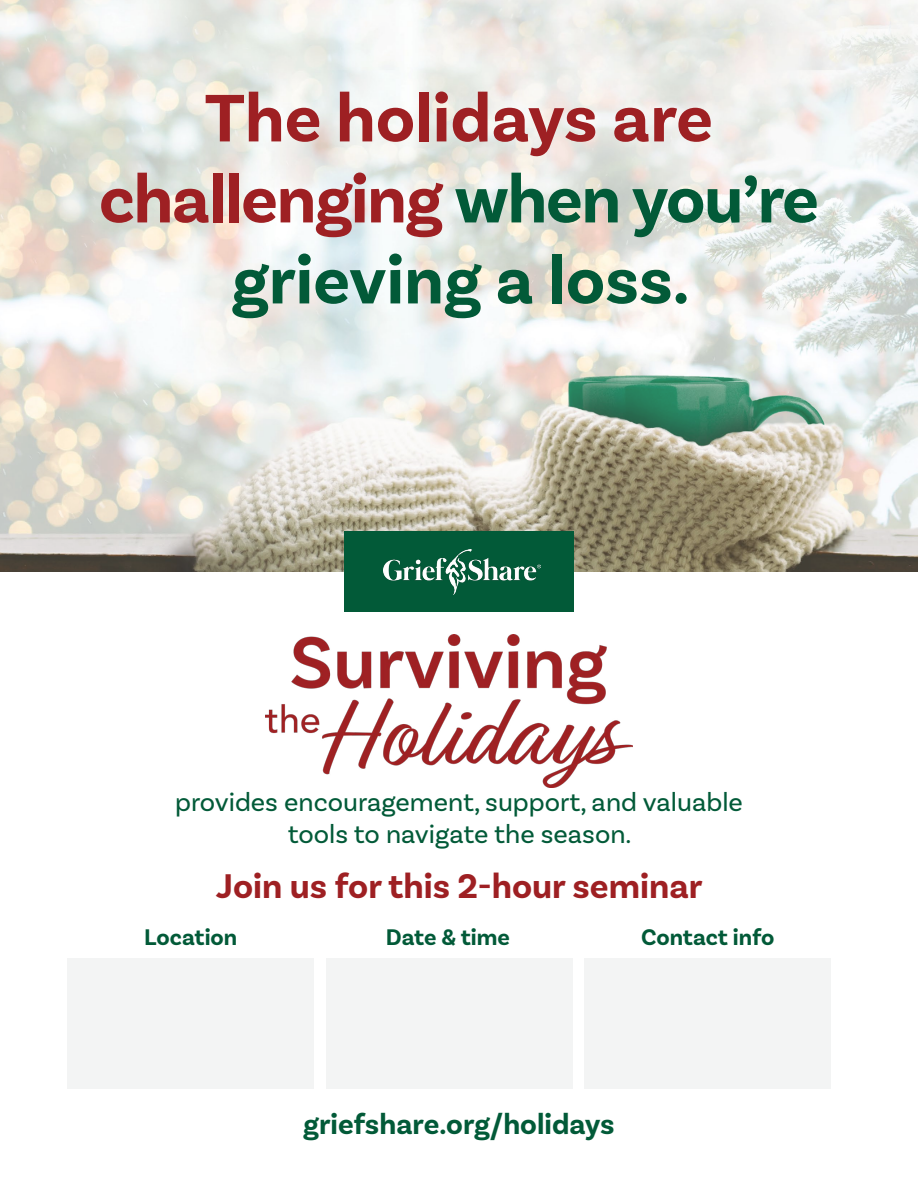
<style>
.page{position:relative;width:918px;height:1188px;background:#fff}
.page>*{position:absolute;margin:0;border:0;box-sizing:border-box;transform-origin:0 0}
.t1{font:700 70.5px/81px "Basic Sans";letter-spacing:-.015em;color:#9e2023;text-align:center}
.t2{font:700 36px "Basic Sans";color:#9e2023}
.t3{font:700 30px "Basic Sans";color:#025a38}
.t4{font:27px/32.4px "Basic Sans";color:#025a38;text-align:center}
.t5{font:700 23.85px "Basic Sans";color:#025a38}
.s1{color:#025a38}
</style>
<div class="page">
<img style="left:0;top:0;width:918px;height:572px">
<div style="left:344px;top:532px;width:230px;height:80px;background:#025a38"></div>
<img style="left:384px;top:549px;width:156px;height:45px">
<img style="left:266px;top:634px;width:367px;height:153px">
<div style="left:68px;top:958px;width:246px;height:131px;background:#f3f4f4"></div>
<div style="left:326px;top:958px;width:246px;height:131px;background:#f3f4f4"></div>
<div style="left:585px;top:958px;width:246px;height:131px;background:#f3f4f4"></div>
<h1 class="t1" style="left:99px;top:78px;width:722px">The holidays are challenging <span class="s1">when you’re grieving a loss.</span></h1>
<p class="t4" style="left:175px;top:785px;width:569px">provides encouragement, support, and valuable tools to navigate the season.</p>
<h2 class="t2" style="left:216px;top:864px;width:488px">Join us for this 2-hour seminar</h2>
<p class="t5" style="left:144px;top:923px;width:95px">Location</p>
<p class="t5" style="left:386px;top:923px;width:126px">Date &amp; time</p>
<p class="t5" style="left:641px;top:923px;width:135px">Contact info</p>
<p class="t3" style="left:303px;top:1105px;width:313px">griefshare.org/holidays</p>
</div>
